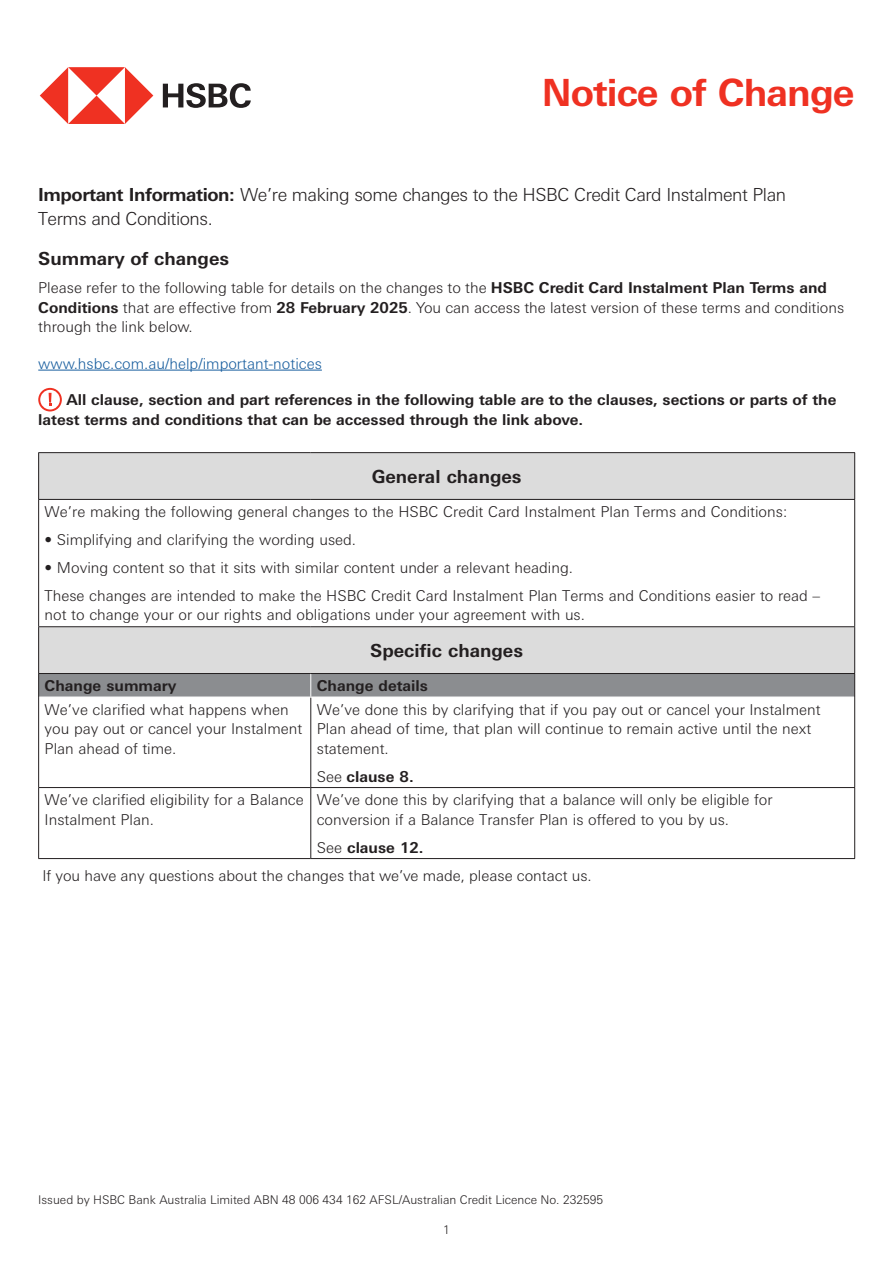
<style>
.page{position:relative;width:893px;height:1263px;background:#fff}
.page>*{position:absolute;margin:0;border:0;box-sizing:border-box;transform-origin:0 0}
.t1{font:700 37.5px "Univers Nextfor HSBC";letter-spacing:-.025em;color:#ef3122}
.t2{font:300 18px/24px "Univers Nextfor HSBC";letter-spacing:-.025em;color:#231f20}
.t3{font:700 18px "Univers Nextfor HSBC";color:#231f20}
.t4{font:300 15px/19.5px "Univers Nextfor HSBC";color:#231f20}
.t5{font:700 15px/19.5px "Univers Nextfor HSBC";color:#231f20}
.t6{font:300 15px "Univers Nextfor HSBC";color:#175d9e}
.t7{font:300 12px "Univers Nextfor HSBC";color:#231f20}
.s1{font-weight:700}
.s2{font-weight:300}
</style>
<div class="page">
<hr style="left:38px;top:370px;width:284px;height:1px;background:#175d9e">
<svg style="left:38px;top:388px;width:24px;height:23px"></svg>
<div style="left:39px;top:453px;width:816px;height:46px;background:#dcdcdc"></div>
<hr style="left:38px;top:499px;width:273px;height:1px;background:#231f20">
<hr style="left:311px;top:499px;width:544px;height:1px;background:#231f20">
<hr style="left:38px;top:453px;width:1px;height:46px;background:#231f20">
<hr style="left:854px;top:453px;width:1px;height:46px;background:#231f20">
<hr style="left:38px;top:500px;width:1px;height:126px;background:#231f20">
<hr style="left:854px;top:500px;width:1px;height:126px;background:#231f20">
<hr style="left:38px;top:452px;width:273px;height:1px;background:#231f20">
<hr style="left:311px;top:452px;width:544px;height:1px;background:#231f20">
<div style="left:39px;top:627px;width:816px;height:46px;background:#dcdcdc"></div>
<hr style="left:310px;top:697px;width:1px;height:90px;background:#231f20">
<hr style="left:310px;top:788px;width:1px;height:70px;background:#231f20">
<hr style="left:38px;top:787px;width:273px;height:1px;background:#231f20">
<hr style="left:311px;top:787px;width:544px;height:1px;background:#231f20">
<hr style="left:38px;top:858px;width:273px;height:1px;background:#231f20">
<hr style="left:311px;top:858px;width:544px;height:1px;background:#231f20">
<hr style="left:39px;top:697px;width:272px;height:1px;background:#fff">
<hr style="left:38px;top:627px;width:1px;height:46px;background:#231f20">
<hr style="left:854px;top:627px;width:1px;height:46px;background:#231f20">
<svg style="left:38px;top:673px;width:817px;height:24px;background:#888a8d"></svg>
<hr style="left:38px;top:697px;width:1px;height:90px;background:#231f20">
<hr style="left:854px;top:697px;width:1px;height:90px;background:#231f20">
<hr style="left:38px;top:788px;width:1px;height:70px;background:#231f20">
<hr style="left:854px;top:788px;width:1px;height:70px;background:#231f20">
<hr style="left:38px;top:626px;width:273px;height:1px;background:#231f20">
<hr style="left:311px;top:626px;width:544px;height:1px;background:#231f20">
<svg style="left:40px;top:67px;width:113px;height:57px"></svg>
<svg style="left:163px;top:83px;width:88px;height:25px"></svg>
<h1 class="t1" style="left:542px;top:66px;width:314px">Notice of Change</h1>
<p class="t2" style="left:38px;top:181px;width:749px"><span class="s1">Important Information:</span> We’re making some changes to the HSBC Credit Card Instalment Plan<br>Terms and Conditions.</p>
<p class="t3" style="left:38px;top:246px;width:192px">Summary of changes</p>
<p class="t4" style="left:38px;top:277px;width:808px">Please refer to the following table for details on the changes to the <span class="s1">HSBC Credit Card Instalment Plan Terms and<br>Conditions</span> that are effective from <span class="s1">28 February 2025</span>. You can access the latest version of these terms and conditions through the link below.</p>
<p class="t6" style="left:38px;top:353px;width:285px">www.hsbc.com.au/help/important-notices</p>
<p class="t5" style="left:38px;top:389px;width:800px;text-indent:28px">All clause, section and part references in the following table are to the clauses, sections or parts of the latest terms and conditions that can be accessed through the link above.</p>
<p class="t3" style="left:372px;top:464px;width:151px">General changes</p>
<p class="t4" style="left:45px;top:501px;width:744px">We’re making the following general changes to the HSBC Credit Card Instalment Plan Terms and Conditions:</p>
<p class="t4" style="left:45px;top:529px;width:313px">• Simplifying and clarifying the wording used.</p>
<p class="t4" style="left:45px;top:553px;width:777px;line-height:28px">• Moving content so that it sits with similar content under a relevant heading.<br>These changes are intended to make the HSBC Credit Card Instalment Plan Terms and Conditions easier to read –</p>
<p class="t4" style="left:45px;top:604px;width:542px">not to change your or our rights and obligations under your agreement with us.</p>
<p class="t3" style="left:370px;top:638px;width:154px">Specific changes</p>
<p class="t5" style="left:45px;top:675px;width:133px">Change summary</p>
<p class="t5" style="left:317px;top:675px;width:113px">Change details</p>
<p class="t4" style="left:45px;top:698px;width:259px">We’ve clarified what happens when you pay out or cancel your Instalment<br>Plan ahead of time.</p>
<p class="t4" style="left:317px;top:698px;width:505px">We’ve done this by clarifying that if you pay out or cancel your Instalment<br>Plan ahead of time, that plan will continue to remain active until the next statement.</p>
<p class="t5" style="left:317px;top:765px;width:98px"><span class="s2">See</span> clause 8.</p>
<p class="t4" style="left:45px;top:789px;width:261px">We’ve clarified eligibility for a Balance<br>Instalment Plan.</p>
<p class="t4" style="left:317px;top:789px;width:457px">We’ve done this by clarifying that a balance will only be eligible for conversion if a Balance Transfer Plan is offered to you by us.</p>
<p class="t4" style="left:43px;top:832px;width:551px;line-height:28.3px;text-indent:274px">See <span class="s1">clause 12.<br></span>If you have any questions about the changes that we’ve made, please contact us.</p>
<p class="t7" style="left:38px;top:1191px;width:567px">Issued by HSBC Bank Australia Limited ABN 48 006 434 162 AFSL/Australian Credit Licence No. 232595</p>
<p class="t7" style="left:443px;top:1221px;width:8px">1</p>
</div>
